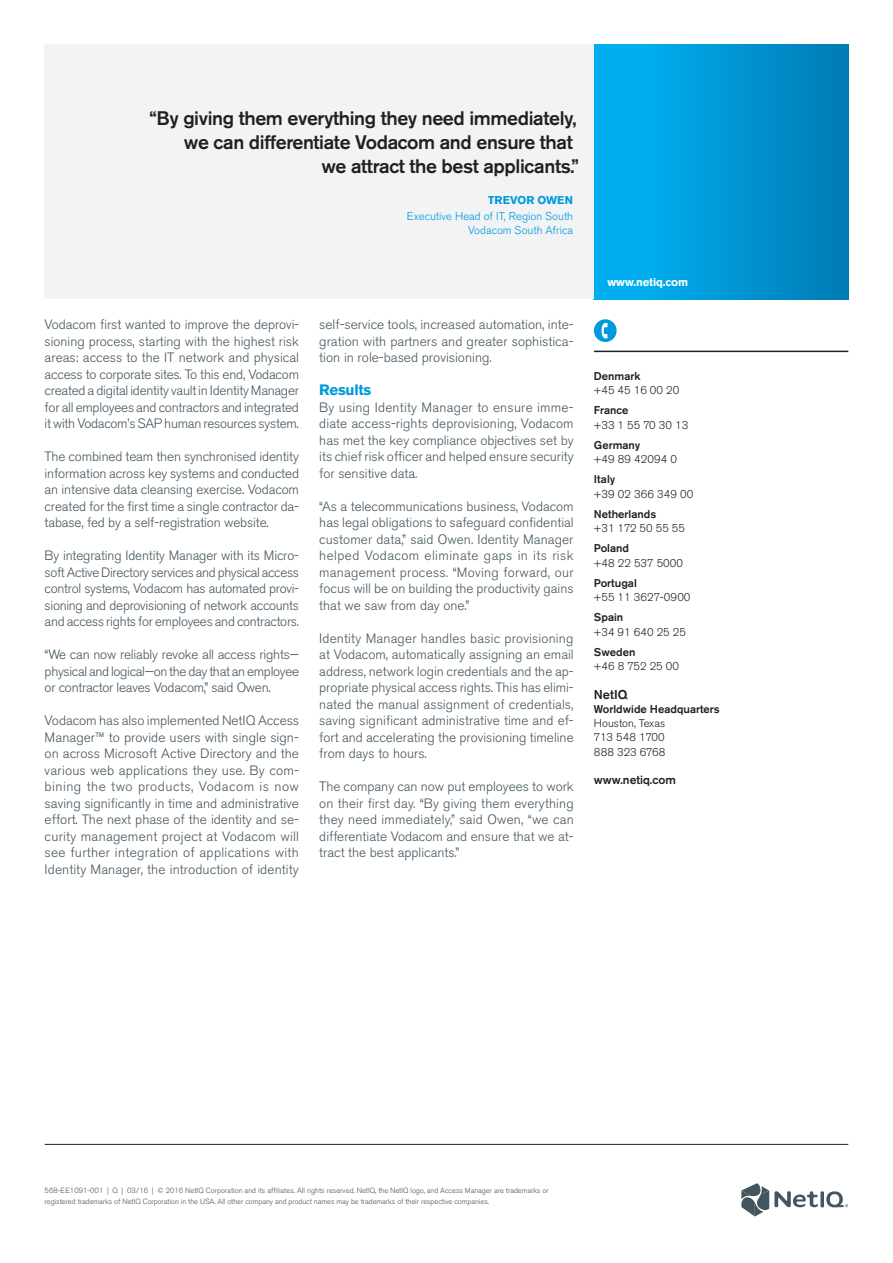
<style>
.page{position:relative;width:893px;height:1263px;background:#fff}
.page>*{position:absolute;margin:0;border:0;box-sizing:border-box;transform-origin:0 0}
.Black_quote_text__pg{font:500 19.5px "Akzidenz Grotesk BE";letter-spacing:-.02em;color:#231f20}
.Blue_body_text_heads{font:700 15px "Akzidenz Grotesk BE";letter-spacing:-.02em;color:#0099da}
.Grey_body_text{font:300 13.5px/16.5px "Akzidenz Grotesk BE";color:#45555f;text-align:justify}
.caption_7_9_5_bold{font:500 12.75px "Akzidenz Grotesk BE";color:#231f20}
.caption_7_9_5{font:500 12px "Akzidenz Grotesk BE";color:#231f20}
.caption_7_9_5-2{font:300 11.25px "Akzidenz Grotesk BE";color:#231f20}
.caption_7_9_5-3{font:500 11.25px "Akzidenz Grotesk BE";color:#231f20}
.Quote_attribution_Jo{font:300 11.25px "Akzidenz Grotesk BE";color:#0099da}
.Quote_attribution_Na{font:300 11.25px "Akzidenz Grotesk BE";color:#0099da}
.caption_7_5_9_5_bold{font:700 11.25px "Akzidenz Grotesk BE";letter-spacing:-.01em;color:#fff}
.caption_7_9_5-4{font:300 11.25px "Akzidenz Grotesk BE";letter-spacing:.02em;color:#231f20}
.Quote_attribution_Na-2{font:700 11.25px "Akzidenz Grotesk BE";color:#0099da}
.mousetype-legal_5_7{font:300 7.5px/10.5px "Akzidenz Grotesk BE";letter-spacing:-.005em;color:#45555f}
</style>
<div class="page">
<div style="left:594px;top:319px;width:23px;height:23px;background:#0099da;border-radius:50%"></div>
<svg style="left:601px;top:323px;width:6px;height:15px"></svg>
<div style="left:594px;top:45px;width:254px;height:254px;background:linear-gradient(to right,#00b6f8,#007cb6)"></div>
<div style="left:45px;top:45px;width:549px;height:254px;background:#f2f3f4"></div>
<hr style="left:594px;top:351px;width:254px;height:1px;background:#231f20">
<hr style="left:45px;top:1144px;width:803px;height:1px;background:#231f20">
<svg style="left:820px;top:1191px;width:4px;height:16px"></svg>
<svg style="left:826px;top:1191px;width:22px;height:16px"></svg>
<svg style="left:741px;top:1183px;width:77px;height:33px"></svg>
<p class="Black_quote_text__pg" style="left:150px;top:106px;width:428px">“By giving them everything they need immediately,</p>
<p class="Black_quote_text__pg" style="left:184px;top:130px;width:391px">we can differentiate Vodacom and ensure that</p>
<p class="Black_quote_text__pg" style="left:321px;top:154px;width:259px">we attract the best applicants.”</p>
<p class="Quote_attribution_Na-2" style="left:488px;top:193px;width:86px">TREVOR OWEN</p>
<p class="Quote_attribution_Jo" style="left:407px;top:210px;width:168px">Executive Head of IT, Region South</p>
<p class="Quote_attribution_Na" style="left:468px;top:224px;width:106px">Vodacom South Africa</p>
<p class="Grey_body_text" style="left:45px;top:317px;width:256px">Vodacom first wanted to improve the deprovi&shy;sioning process, starting with the highest risk areas: access to the IT network and physical access to corporate sites. To this end, Vodacom created a digital identity vault in Identity Manager for all employees and contractors and integrated it with Vodacom’s SAP human resources system.</p>
<p class="Grey_body_text" style="left:45px;top:449px;width:256px">The combined team then synchronised identity information across key systems and conducted an intensive data cleansing exercise. Vodacom created for the first time a single contractor da&shy;tabase, fed by a self-registration website.</p>
<p class="Grey_body_text" style="left:45px;top:548px;width:256px">By integrating Identity Manager with its Micro&shy;soft Active Directory services and physical access control systems, Vodacom has automated provi&shy;sioning and deprovisioning of network accounts and access rights for employees and contractors.</p>
<p class="Grey_body_text" style="left:45px;top:647px;width:256px">“We can now reliably revoke all access rights— physical and logical—on the day that an employee or contractor leaves Vodacom,” said Owen.</p>
<p class="Grey_body_text" style="left:45px;top:713px;width:256px">Vodacom has also implemented NetIQ Access Manager™ to provide users with single sign&shy;on across Microsoft Active Directory and the various web applications they use. By com&shy;bining the two products, Vodacom is now saving significantly in time and administrative effort. The next phase of the identity and se&shy;curity management project at Vodacom will see further integration of applications with Identity Manager, the introduction of identity</p>
<p class="Grey_body_text" style="left:319px;top:317px;width:256px">self-service tools, increased automation, inte&shy;gration with partners and greater sophistica&shy;tion in role-based provisioning.</p>
<p class="Blue_body_text_heads" style="left:319px;top:381px;width:53px">Results</p>
<p class="Grey_body_text" style="left:319px;top:399px;width:256px">By using Identity Manager to ensure imme&shy;diate access-rights deprovisioning, Vodacom has met the key compliance objectives set by its chief risk officer and helped ensure security for sensitive data.</p>
<p class="Grey_body_text" style="left:319px;top:498px;width:256px">“As a telecommunications business, Vodacom has legal obligations to safeguard confidential customer data,” said Owen. Identity Manager helped Vodacom eliminate gaps in its risk management process. “Moving forward, our focus will be on building the productivity gains that we saw from day one.”</p>
<p class="Grey_body_text" style="left:319px;top:630px;width:256px">Identity Manager handles basic provisioning at Vodacom, automatically assigning an email address, network login credentials and the ap&shy;propriate physical access rights. This has elimi&shy;nated the manual assignment of credentials, saving significant administrative time and ef&shy;fort and accelerating the provisioning timeline from days to hours.</p>
<p class="Grey_body_text" style="left:319px;top:779px;width:256px">The company can now put employees to work on their first day. “By giving them everything they need immediately,” said Owen, “we can differentiate Vodacom and ensure that we at&shy;tract the best applicants.”</p>
<p class="caption_7_5_9_5_bold" style="left:607px;top:275px;width:82px">www.netiq.com</p>
<p class="caption_7_9_5-3" style="left:594px;top:369px;width:48px">Denmark</p>
<p class="caption_7_9_5-2" style="left:594px;top:384px;width:87px">+45 45 16 00 20</p>
<p class="caption_7_9_5-3" style="left:594px;top:404px;width:36px">France</p>
<p class="caption_7_9_5-2" style="left:594px;top:418px;width:96px">+33 1 55 70 30 13</p>
<p class="caption_7_9_5-3" style="left:594px;top:438px;width:48px">Germany</p>
<p class="caption_7_9_5-2" style="left:594px;top:453px;width:84px">+49 89 42094 0</p>
<p class="caption_7_9_5-3" style="left:594px;top:473px;width:23px">Italy</p>
<p class="caption_7_9_5-4" style="left:594px;top:487px;width:101px">+39 02 366 349 00</p>
<p class="caption_7_9_5-3" style="left:594px;top:507px;width:64px">Netherlands</p>
<p class="caption_7_9_5-2" style="left:594px;top:522px;width:93px">+31 172 50 55 55</p>
<p class="caption_7_9_5-3" style="left:594px;top:542px;width:37px">Poland</p>
<p class="caption_7_9_5-2" style="left:594px;top:556px;width:91px">+48 22 537 5000</p>
<p class="caption_7_9_5-3" style="left:594px;top:576px;width:44px">Portugal</p>
<p class="caption_7_9_5-2" style="left:594px;top:591px;width:98px">+55 11 3627-0900</p>
<p class="caption_7_9_5-3" style="left:594px;top:611px;width:31px">Spain</p>
<p class="caption_7_9_5-2" style="left:594px;top:625px;width:94px">+34 91 640 25 25</p>
<p class="caption_7_9_5-3" style="left:594px;top:645px;width:43px">Sweden</p>
<p class="caption_7_9_5-2" style="left:594px;top:660px;width:87px">+46 8 752 25 00</p>
<p class="caption_7_9_5_bold" style="left:594px;top:686px;width:35px">NetIQ</p>
<p class="caption_7_9_5-3" style="left:594px;top:702px;width:127px">Worldwide Headquarters</p>
<p class="caption_7_9_5-2" style="left:594px;top:717px;width:73px">Houston, Texas</p>
<p class="caption_7_9_5-2" style="left:594px;top:731px;width:72px">713 548 1700</p>
<p class="caption_7_9_5-2" style="left:594px;top:745px;width:73px">888 323 6768</p>
<p class="caption_7_9_5" style="left:594px;top:773px;width:83px">www.netiq.com</p>
<p class="mousetype-legal_5_7" style="left:45px;top:1185px;width:506px">568-EE1091-001 | Q | 03/16 | © 2016 NetIQ Corporation and its affiliates. All rights reserved. NetIQ, the NetIQ logo, and Access Manager are trademarks or registered trademarks of NetIQ Corporation in the USA. All other company and product names may be trademarks of their respective companies.</p>
</div>
